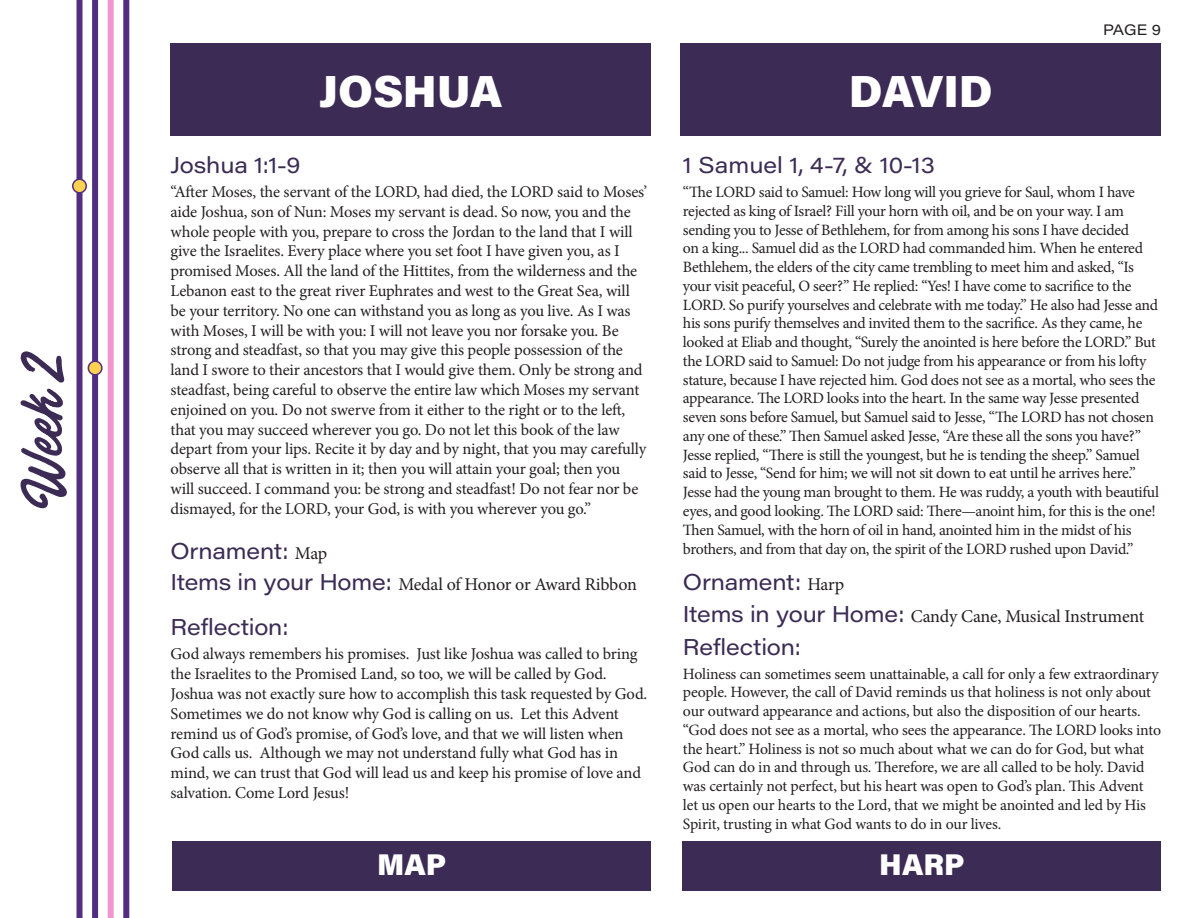
<style>
.page{position:relative;width:1188px;height:918px;background:#fff}
.page>*{position:absolute;margin:0;border:0;box-sizing:border-box;transform-origin:0 0}
.t1{font:45px "Acumin Variable Concept";letter-spacing:.035em;color:#fff}
.t2{font:30px "Acumin Variable Concept";letter-spacing:.065em;color:#fff}
.t3{font:22.5px "Acumin Variable Concept";letter-spacing:.09em;color:#3b2b55}
.t4{font:18px "Minion Pro";letter-spacing:-.015em;color:#231f20}
.t5{font:16.5px/19.8px "Minion Pro";letter-spacing:-.01em;color:#231f20}
.t6{font:15.75px/18.8px "Minion Pro";letter-spacing:-.02em;color:#231f20}
.t7{font:14.85px "Acumin Variable Concept";color:#231f20}
.s1{font-family:"Minion Pro";font-size:18px;color:#231f20}
.s2{font-family:"Acumin Variable Concept";font-size:22.5px;color:#3b2b55}
</style>
<div class="page">
<div style="left:171px;top:43px;width:480px;height:93px;background:#3b2b55"></div>
<div style="left:76px;top:0;width:6px;height:918px;background:#522e81"></div>
<div style="left:92px;top:0;width:6px;height:918px;background:#522e81"></div>
<div style="left:108px;top:0;width:6px;height:918px;background:#f296ce"></div>
<div style="left:123px;top:0;width:6px;height:918px;background:#522e81"></div>
<div style="left:73px;top:179px;width:13px;height:14px;background:#ffd24f;border-radius:50%"></div>
<div style="left:72px;top:178px;width:15px;height:16px;border:2px solid #522e81;border-radius:50%"></div>
<div style="left:173px;top:841px;width:478px;height:50px;background:#3b2b55"></div>
<div style="left:681px;top:43px;width:480px;height:93px;background:#3b2b55"></div>
<div style="left:683px;top:841px;width:478px;height:50px;background:#3b2b55"></div>
<div style="left:88px;top:361px;width:14px;height:14px;background:#ffd24f;border-radius:50%"></div>
<div style="left:88px;top:361px;width:15px;height:15px;border:2px solid #522e81;border-radius:50%"></div>
<svg style="left:20px;top:351px;width:47px;height:157px"></svg>
<p class="t7" style="left:1103px;top:20px;width:58px">PAGE 9</p>
<p class="t1" style="left:319px;top:60px;width:181px">JOSHUA</p>
<p class="t1" style="left:849px;top:60px;width:144px">DAVID</p>
<p class="t3" style="left:171px;top:150px;width:129px">Joshua 1:1-9</p>
<p class="t5" style="left:171px;top:182px;width:478px">“After Moses, the servant of the LORD, had died, the LORD said to Moses’ aide Joshua, son of Nun: Moses my servant is dead. So now, you and the whole people with you, prepare to cross the Jordan to the land that I will give the Israelites. Every place where you set foot I have given you, as I promised Moses. All the land of the Hittites, from the wilderness and the Lebanon east to the great river Euphrates and west to the Great Sea, will be your territory. No one can withstand you as long as you live. As I was with Moses, I will be with you: I will not leave you nor forsake you. Be strong and steadfast, so that you may give this people possession of the land I swore to their ancestors that I would give them. Only be strong and steadfast, being careful to observe the entire law which Moses my servant enjoined on you. Do not swerve from it either to the right or to the left, that you may succeed wherever you go. Do not let this book of the law depart from your lips. Recite it by day and by night, that you may carefully observe all that is written in it; then you will attain your goal; then you will succeed. I command you: be strong and steadfast! Do not fear nor be dismayed, for the LORD, your God, is with you wherever you go.”</p>
<p class="t3" style="left:171px;top:536px;width:158px">Ornament: <span class="s1">Map</span></p>
<p class="t4" style="left:171px;top:573px;width:468px"><span class="s2">Items in your Home:</span> Medal of Honor or Award Ribbon</p>
<p class="t3" style="left:171px;top:612px;width:118px">Reflection:</p>
<p class="t5" style="left:171px;top:644px;width:478px">God always remembers his promises. Just like Joshua was called to bring the Israelites to the Promised Land, so too, we will be called by God.<br>Joshua was not exactly sure how to accomplish this task requested by God.<br>Sometimes we do not know why God is calling on us. Let this Advent remind us of God’s promise, of God’s love, and that we will listen when God calls us. Although we may not understand fully what God has in mind, we can trust that God will lead us and keep his promise of love and salvation. Come Lord Jesus!</p>
<p class="t3" style="left:683px;top:150px;width:252px">1 Samuel 1, 4-7, &amp; 10-13</p>
<p class="t6" style="left:683px;top:183px;width:478px">“The LORD said to Samuel: How long will you grieve for Saul, whom I have rejected as king of Israel? Fill your horn with oil, and be on your way. I am sending you to Jesse of Bethlehem, for from among his sons I have decided<br>on a king... Samuel did as the LORD had commanded him. When he entered Bethlehem, the elders of the city came trembling to meet him and asked, “Is your visit peaceful, O seer?” He replied: “Yes! I have come to sacrifice to the LORD. So purify yourselves and celebrate with me today.” He also had Jesse and his sons purify themselves and invited them to the sacrifice. As they came, he looked at Eliab and thought, “Surely the anointed is here before the LORD.” But the LORD said to Samuel: Do not judge from his appearance or from his lofty stature, because I have rejected him. God does not see as a mortal, who sees the appearance. The LORD looks into the heart. In the same way Jesse presented seven sons before Samuel, but Samuel said to Jesse, “The LORD has not chosen any one of these.” Then Samuel asked Jesse, “Are these all the sons you have?” Jesse replied, “There is still the youngest, but he is tending the sheep.” Samuel said to Jesse, “Send for him; we will not sit down to eat until he arrives here.” Jesse had the young man brought to them. He was ruddy, a youth with beautiful eyes, and good looking. The LORD said: There—anoint him, for this is the one!<br>Then Samuel, with the horn of oil in hand, anointed him in the midst of his brothers, and from that day on, the spirit of the LORD rushed upon David.”</p>
<p class="t3" style="left:683px;top:567px;width:163px">Ornament: <span class="s1">Harp</span></p>
<p class="t4" style="left:683px;top:604px;width:463px"><span class="s2">Items in your Home:</span> Candy Cane, Musical Instrument</p>
<p class="t3" style="left:683px;top:631px;width:118px">Reflection:</p>
<p class="t6" style="left:683px;top:664px;width:480px">Holiness can sometimes seem unattainable, a call for only a few extraordinary people. However, the call of David reminds us that holiness is not only about our outward appearance and actions, but also the disposition of our hearts. “God does not see as a mortal, who sees the appearance. The LORD looks into the heart.” Holiness is not so much about what we can do for God, but what God can do in and through us. Therefore, we are all called to be holy. David was certainly not perfect, but his heart was open to God’s plan. This Advent let us open our hearts to the Lord, that we might be anointed and led by His Spirit, trusting in what God wants to do in our lives.</p>
<p class="t2" style="left:377px;top:844px;width:69px">MAP</p>
<p class="t2" style="left:879px;top:844px;width:85px">HARP</p>
</div>
